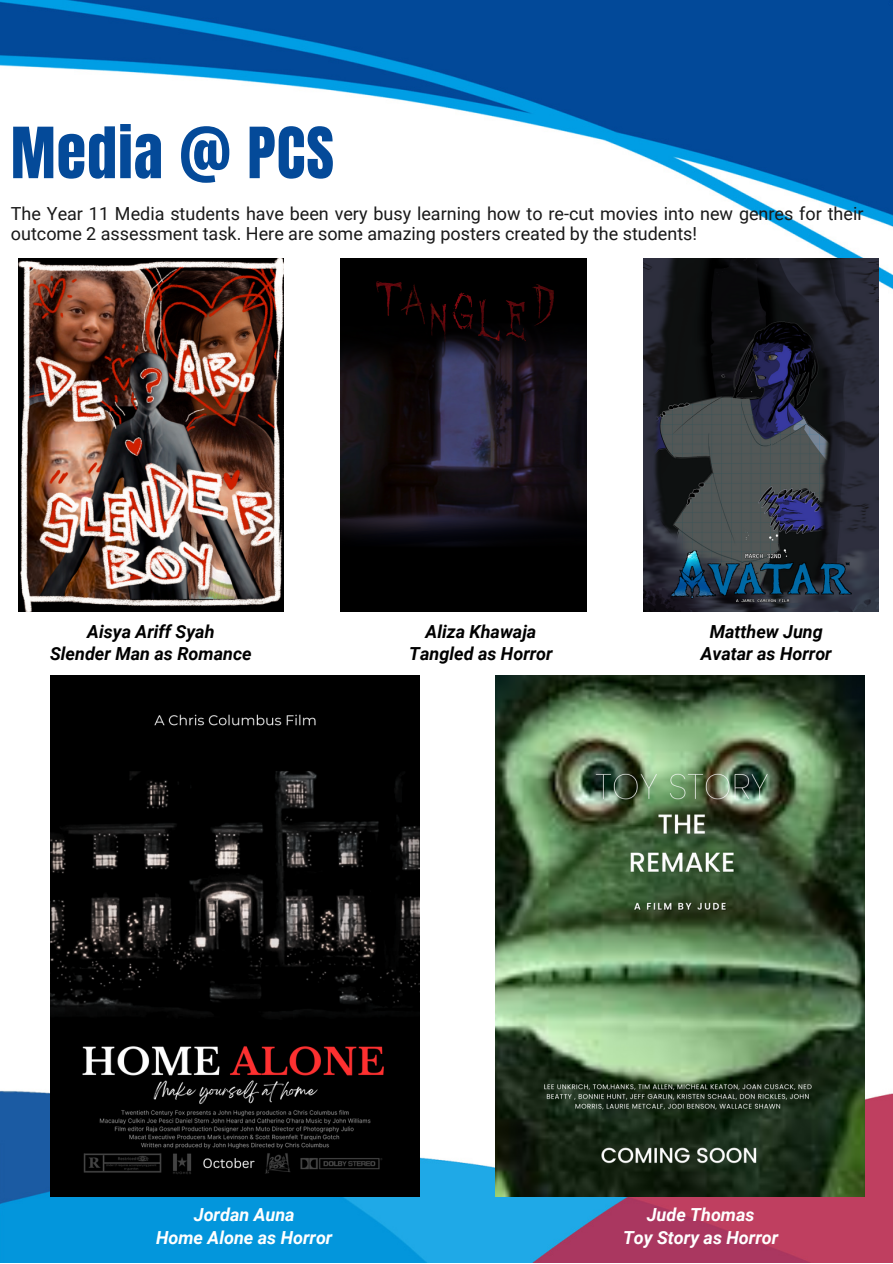
<style>
.page{position:relative;width:893px;height:1264px;background:#fff}
.page>*{position:absolute;margin:0;border:0;box-sizing:border-box;transform-origin:0 0}
.t1{font:60px "Anton";letter-spacing:.02em;color:#044a99}
.t2{font:18px/20.2px "Roboto";color:#191919}
.t3{font:italic 700 18px "Roboto";color:#000}
.t4{font:italic 700 18px "Roboto";color:#fff}
</style>
<div class="page">
<img style="left:0;top:0;width:892px;height:1262px">
<img style="left:19px;top:258px;width:264px;height:353px">
<img style="left:341px;top:258px;width:245px;height:353px">
<img style="left:51px;top:675px;width:369px;height:521px">
<img style="left:495px;top:675px;width:369px;height:521px">
<img style="left:643px;top:258px;width:235px;height:353px">
<p class="t1" style="left:11px;top:110px;width:324px">Media @ PCS</p>
<p class="t2" style="left:11px;top:203px;width:854px">The Year 11 Media students have been very busy learning how to re-cut movies into new genres for their outcome 2 assessment task. Here are some amazing posters created by the students!</p>
<p class="t3" style="left:87px;top:621px;width:129px">Aisya Ariff Syah</p>
<p class="t3" style="left:50px;top:643px;width:203px">Slender Man as Romance</p>
<p class="t3" style="left:425px;top:621px;width:112px">Aliza Khawaja</p>
<p class="t3" style="left:409px;top:643px;width:145px">Tangled as Horror</p>
<p class="t3" style="left:709px;top:621px;width:114px">Matthew Jung</p>
<p class="t3" style="left:700px;top:643px;width:132px">Avatar as Horror</p>
<p class="t4" style="left:194px;top:1204px;width:102px">Jordan Auna</p>
<p class="t4" style="left:156px;top:1226px;width:178px">Home Alone as Horror</p>
<p class="t4" style="left:646px;top:1204px;width:109px">Jude Thomas</p>
<p class="t4" style="left:623px;top:1226px;width:156px">Toy Story as Horror</p>
</div>
